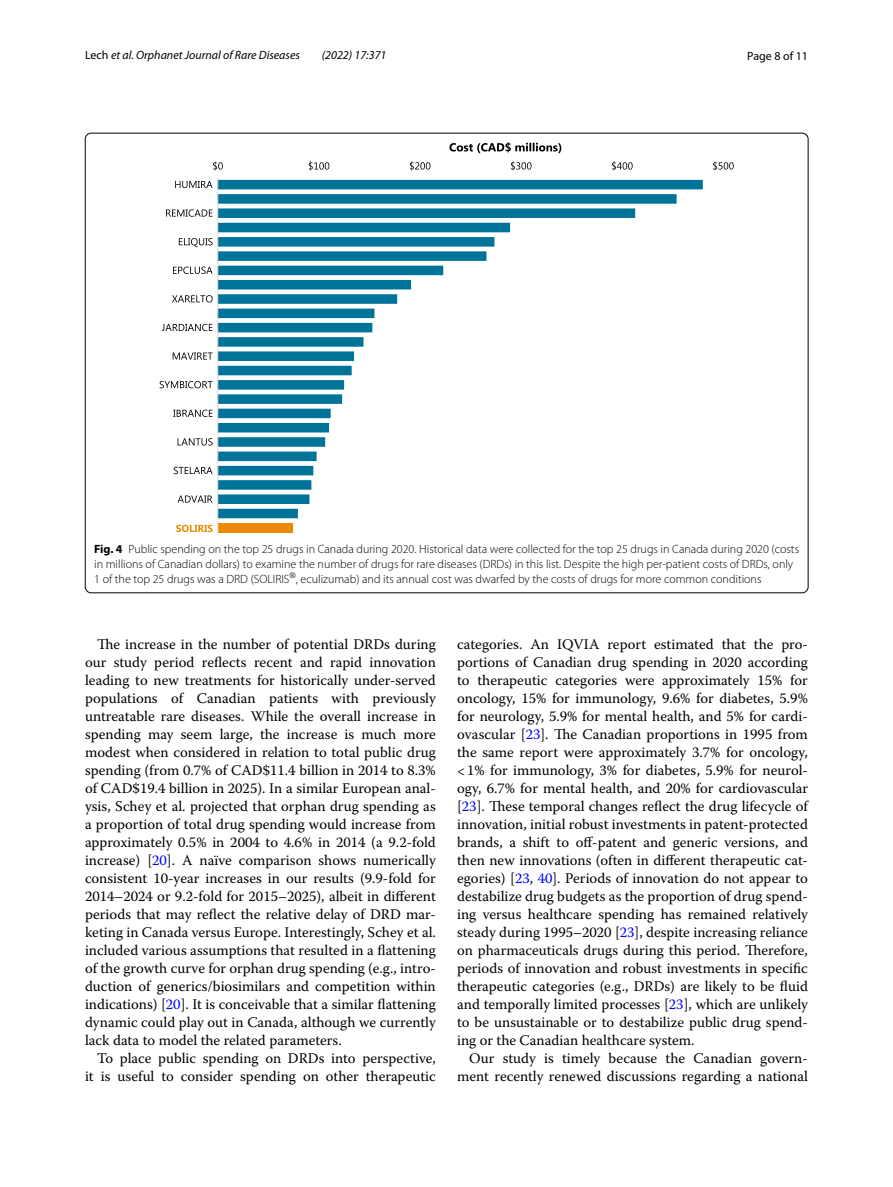
<style>
.page{position:relative;width:893px;height:1187px;background:#fff}
.page>*{position:absolute;margin:0;border:0;box-sizing:border-box;transform-origin:0 0}
.t1{font:14.7px/18px "Warnock Pro";color:#000;text-align:justify}
.t2{font:300 12px/15px "Myriad Pro";color:#000}
.t3{font:italic 12px "Myriad Pro";color:#000}
.t4{font:12px "Myriad Pro";color:#000}
.s1{font-style:normal}
.s2{font-weight:700}
.s3{color:#00f}
</style>
<div class="page">
<div style="left:218px;top:523px;width:75px;height:9px;background:#ed8b00"></div>
<svg style="left:218px;top:180px;width:485px;height:338px"></svg>
<hr style="left:217px;top:177px;width:1px;height:358px;background:#d9d9d9">
<svg style="left:213px;top:161px;width:10px;height:9px"></svg>
<svg style="left:309px;top:161px;width:20px;height:9px"></svg>
<svg style="left:410px;top:161px;width:20px;height:9px"></svg>
<svg style="left:511px;top:161px;width:20px;height:9px"></svg>
<svg style="left:612px;top:161px;width:21px;height:9px"></svg>
<svg style="left:713px;top:161px;width:21px;height:9px"></svg>
<svg style="left:175px;top:181px;width:38px;height:7px"></svg>
<svg style="left:166px;top:209px;width:47px;height:8px"></svg>
<svg style="left:179px;top:238px;width:34px;height:9px"></svg>
<svg style="left:173px;top:266px;width:40px;height:8px"></svg>
<svg style="left:172px;top:295px;width:41px;height:7px"></svg>
<svg style="left:162px;top:324px;width:51px;height:7px"></svg>
<svg style="left:173px;top:352px;width:40px;height:7px"></svg>
<svg style="left:160px;top:381px;width:53px;height:7px"></svg>
<svg style="left:173px;top:409px;width:40px;height:8px"></svg>
<svg style="left:178px;top:438px;width:35px;height:7px"></svg>
<svg style="left:174px;top:467px;width:39px;height:7px"></svg>
<svg style="left:178px;top:495px;width:34px;height:7px"></svg>
<svg style="left:449px;top:142px;width:112px;height:11px"></svg>
<svg style="left:176px;top:524px;width:37px;height:8px"></svg>
<p class="t3" style="left:85px;top:48px;width:216px"><span class="s1">Lech</span> et al. Orphanet Journal of Rare Diseases</p>
<p class="t3" style="left:322px;top:48px;width:66px">(2022) 17:371</p>
<p class="t4" style="left:747px;top:48px;width:62px">Page 8 of 11</p>
<p class="t2" style="left:94px;top:541px;width:706px"><span class="s2">Fig. 4</span> Public spending on the top 25 drugs in Canada during 2020. Historical data were collected for the top 25 drugs in Canada during 2020 (costs in millions of Canadian dollars) to examine the number of drugs for rare diseases (DRDs) in this list. Despite the high per-patient costs of DRDs, only<br>1 of the top 25 drugs was a DRD (SOLIRIS<sup>®</sup>, eculizumab) and its annual cost was dwarfed by the costs of drugs for more common conditions</p>
<p class="t1" style="left:85px;top:635px;width:352px;text-indent:12px">The increase in the number of potential DRDs during our study period reflects recent and rapid innovation leading to new treatments for historically under-served populations of Canadian patients with previously untreatable rare diseases. While the overall increase in spending may seem large, the increase is much more modest when considered in relation to total public drug spending (from 0.7% of CAD$11.4 billion in 2014 to 8.3% of CAD$19.4 billion in 2025). In a similar European anal&shy;ysis, Schey et al. projected that orphan drug spending as a proportion of total drug spending would increase from approximately 0.5% in 2004 to 4.6% in 2014 (a 9.2-fold increase) [<span class="s3">20</span>]. A naïve comparison shows numerically consistent 10-year increases in our results (9.9-fold for 2014–2024 or 9.2-fold for 2015–2025), albeit in different periods that may reflect the relative delay of DRD mar&shy;keting in Canada versus Europe. Interestingly, Schey et al. included various assumptions that resulted in a flattening of the growth curve for orphan drug spending (e.g., intro&shy;duction of generics/biosimilars and competition within indications) [<span class="s3">20</span>]. It is conceivable that a similar flattening dynamic could play out in Canada, although we currently lack data to model the related parameters.</p>
<p class="t1" style="left:85px;top:1049px;width:352px;text-align:right">To place public spending on DRDs into perspective, it is useful to consider spending on other therapeutic</p>
<p class="t1" style="left:457px;top:635px;width:352px">categories. An IQVIA report estimated that the pro&shy;portions of Canadian drug spending in 2020 according to therapeutic categories were approximately 15% for oncology, 15% for immunology, 9.6% for diabetes, 5.9% for neurology, 5.9% for mental health, and 5% for cardi&shy;ovascular [<span class="s3">23</span>]. The Canadian proportions in 1995 from the same report were approximately 3.7% for oncology, &lt;1% for immunology, 3% for diabetes, 5.9% for neurol&shy;ogy, 6.7% for mental health, and 20% for cardiovascular [<span class="s3">23</span>]. These temporal changes reflect the drug lifecycle of innovation, initial robust investments in patent-protected brands, a shift to off-patent and generic versions, and then new innovations (often in different therapeutic cat&shy;egories) [<span class="s3">23</span>, <span class="s3">40</span>]. Periods of innovation do not appear to destabilize drug budgets as the proportion of drug spend&shy;ing versus healthcare spending has remained relatively steady during 1995–2020 [<span class="s3">23</span>], despite increasing reliance on pharmaceuticals drugs during this period. Therefore, periods of innovation and robust investments in specific therapeutic categories (e.g., DRDs) are likely to be fluid and temporally limited processes [<span class="s3">23</span>], which are unlikely to be unsustainable or to destabilize public drug spend&shy;ing or the Canadian healthcare system.</p>
<p class="t1" style="left:457px;top:1049px;width:352px;text-align:right">Our study is timely because the Canadian govern&shy;ment recently renewed discussions regarding a national</p>
</div>
